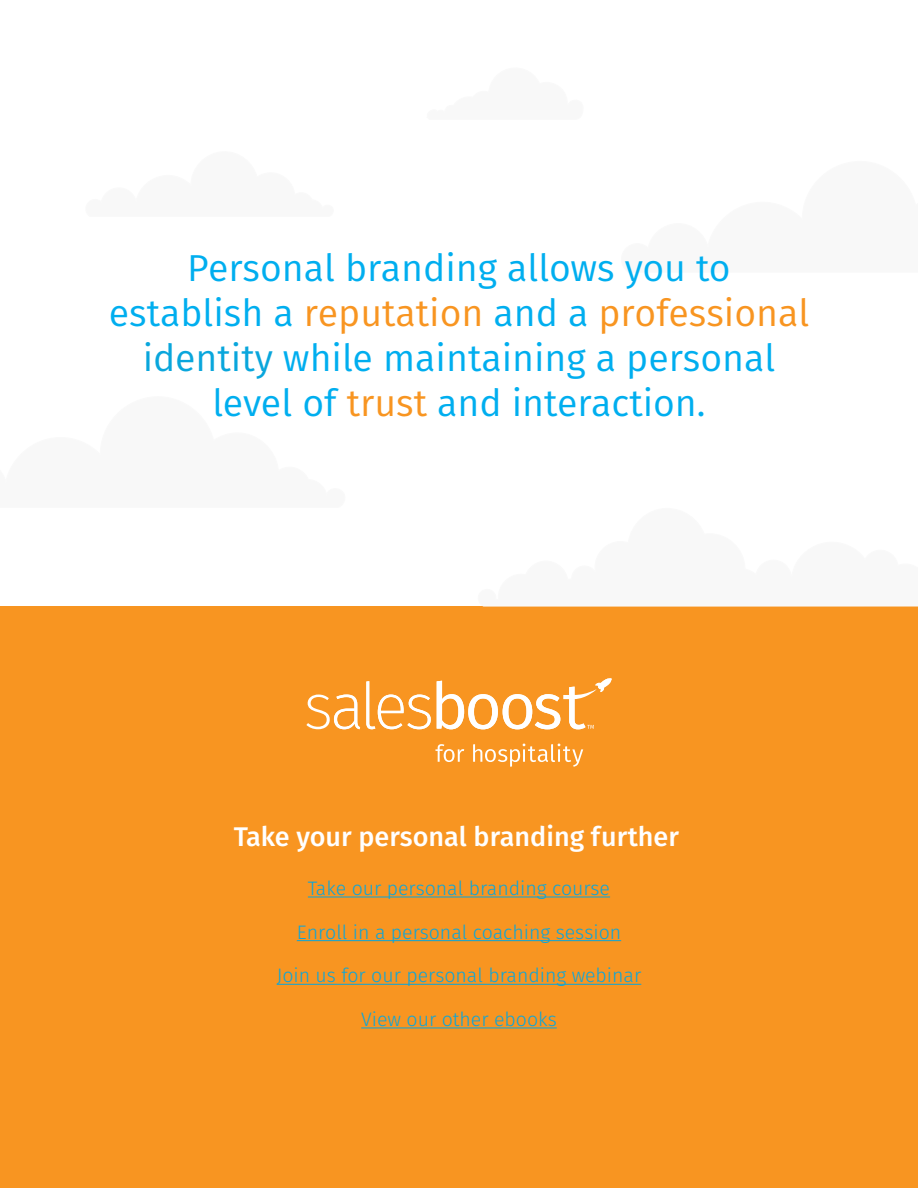
<style>
.page{position:relative;width:918px;height:1188px;background:#fff}
.page>*{position:absolute;margin:0;border:0;box-sizing:border-box;transform-origin:0 0}
.t1{font:37.5px/45px "Fira Sans";color:#00aeef;text-align:center}
.t2{font:500 27px "Fira Sans";color:#fff}
.t3{font:300 19.5px "Fira Sans";color:#09a6dc}
.s1{color:#f89521}
.s2{color:#09a6dc}
</style>
<div class="page">
<div style="left:0;top:607px;width:918px;height:581px;background:#f89521"></div>
<svg style="left:476px;top:606px;width:442px;height:1px"></svg>
<svg style="left:306px;top:695px;width:54px;height:34px"></svg>
<svg style="left:366px;top:681px;width:65px;height:48px"></svg>
<svg style="left:435px;top:744px;width:29px;height:18px"></svg>
<svg style="left:473px;top:744px;width:110px;height:23px"></svg>
<svg style="left:437px;top:678px;width:175px;height:51px"></svg>
<hr style="left:308px;top:897px;width:302px;height:1px;background:#09a6dc">
<hr style="left:297px;top:940px;width:324px;height:1px;background:#09a6dc">
<hr style="left:277px;top:984px;width:364px;height:1px;background:#09a6dc">
<hr style="left:361px;top:1027px;width:196px;height:1px;background:#09a6dc">
<p class="t1" style="left:109px;top:246px;width:702px">Personal branding allows you to establish a <span class="s1">reputation</span> and a <span class="s1">professional </span><span class="s2">identity</span> while maintaining a personal level of <span class="s1">trust</span> and interaction.</p>
<p class="t2" style="left:234px;top:817px;width:447px">Take your personal branding further</p>
<p class="t3" style="left:308px;top:875px;width:304px">Take our personal branding course</p>
<p class="t3" style="left:297px;top:918px;width:326px">Enroll in a personal coaching session</p>
<p class="t3" style="left:277px;top:962px;width:366px">Join us for our personal branding webinar</p>
<p class="t3" style="left:361px;top:1005px;width:197px">View our other ebooks</p>
</div>
